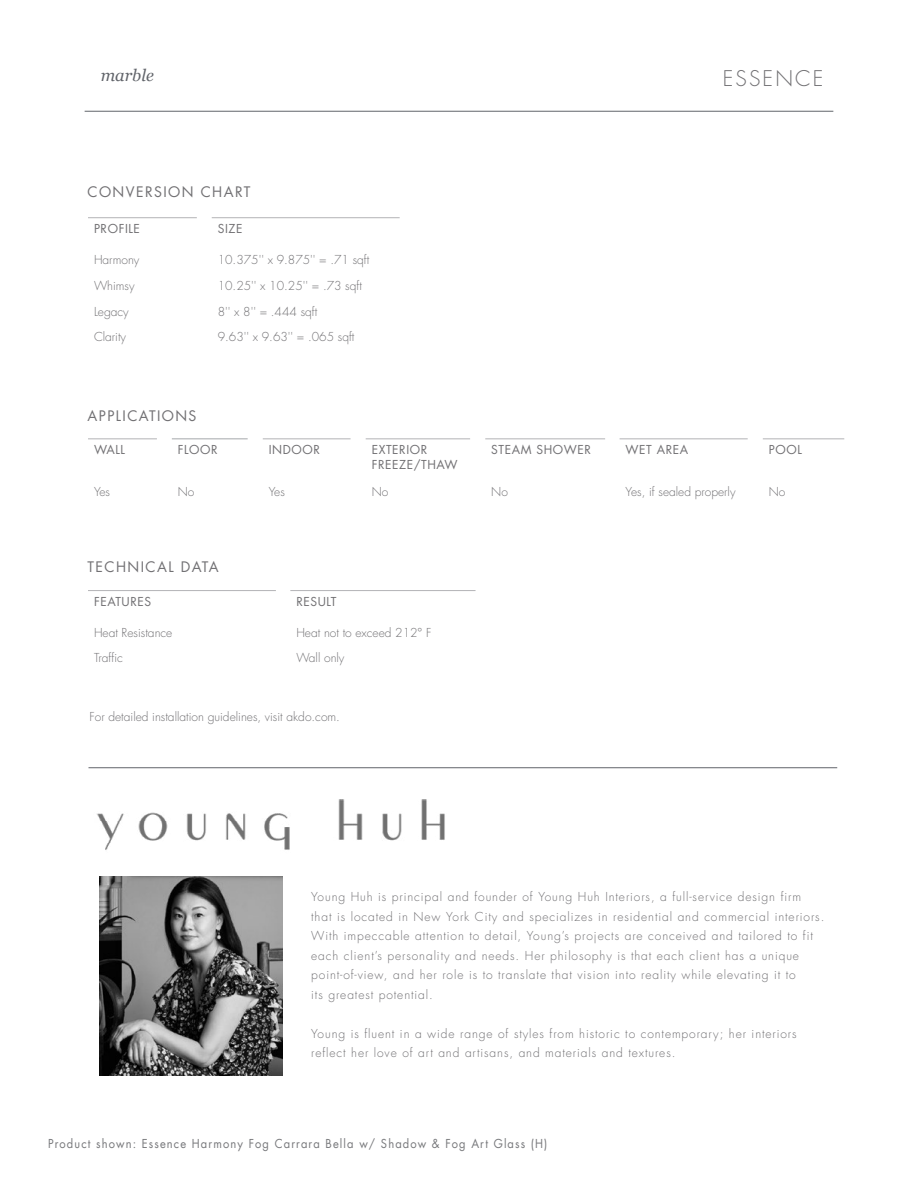
<style>
.page{position:relative;width:918px;height:1188px;background:#fff}
.page>*{position:absolute;margin:0;border:0;box-sizing:border-box;transform-origin:0 0}
.t1{font:300 21px "Futura LT";letter-spacing:.1em;color:#717073}
.t2{font:italic 16.5px "Georgia";color:#61646a}
.t3{font:14.1px "Futura LT";letter-spacing:.1em;color:#717073}
.t4{font:300 12px/19.5px "Futura LT";letter-spacing:.075em;color:#717073}
.t5{font:300 12px "Futura LT";color:#717073}
.t6{font:12px/14.4px "Futura LT";letter-spacing:.05em;color:#717073}
.t7{font:12px "Futura LT";letter-spacing:.1em;color:#77787b;scale:.93 1}
</style>
<div class="page">
<hr style="left:85px;top:111px;width:748px;height:1px;background:#61646a">
<hr style="left:88px;top:217px;width:109px;height:1px;background:#b3b3b6">
<hr style="left:212px;top:217px;width:188px;height:1px;background:#b3b3b6">
<hr style="left:88px;top:439px;width:69px;height:1px;background:#b3b3b6">
<hr style="left:263px;top:439px;width:88px;height:1px;background:#b3b3b6">
<hr style="left:366px;top:439px;width:104px;height:1px;background:#b3b3b6">
<hr style="left:485px;top:439px;width:120px;height:1px;background:#b3b3b6">
<hr style="left:620px;top:439px;width:128px;height:1px;background:#b3b3b6">
<hr style="left:763px;top:439px;width:81px;height:1px;background:#b3b3b6">
<hr style="left:172px;top:439px;width:76px;height:1px;background:#a5a7aa">
<hr style="left:88px;top:590px;width:188px;height:1px;background:#b3b3b6">
<hr style="left:290px;top:590px;width:186px;height:1px;background:#b3b3b6">
<hr style="left:88px;top:767px;width:749px;height:1px;background:#61646a">
<img style="left:100px;top:877px;width:182px;height:198px">
<img style="left:97px;top:800px;width:348px;height:50px">
<h2 class="t2" style="left:101px;top:64px;width:55px">marble</h2>
<p class="t3" style="left:88px;top:183px;width:164px">CONVERSION CHART</p>
<p class="t6" style="left:94px;top:222px;width:47px">PROFILE</p>
<p class="t6" style="left:218px;top:222px;width:26px">SIZE</p>
<p class="t5" style="left:94px;top:252px;width:47px">Harmony</p>
<p class="t5" style="left:218px;top:252px;width:153px">10.375'' x 9.875'' = .71 sqft</p>
<p class="t4" style="left:94px;top:276px;width:42px">Whimsy</p>
<p class="t5" style="left:218px;top:278px;width:146px">10.25'' x 10.25'' = .73 sqft</p>
<p class="t4" style="left:94px;top:302px;width:36px">Legacy</p>
<p class="t4" style="left:218px;top:302px;width:101px">8'' x 8'' = .444 sqft</p>
<p class="t5" style="left:94px;top:330px;width:34px">Clarity</p>
<p class="t5" style="left:218px;top:330px;width:138px">9.63'' x 9.63'' = .065 sqft</p>
<p class="t3" style="left:88px;top:406px;width:111px">APPLICATIONS</p>
<h1 class="t1" style="left:723px;top:65px;width:102px">ESSENCE</h1>
<p class="t6" style="left:94px;top:443px;width:33px">WALL</p>
<p class="t6" style="left:178px;top:443px;width:41px">FLOOR</p>
<p class="t6" style="left:269px;top:443px;width:53px">INDOOR</p>
<p class="t6" style="left:372px;top:443px;width:87px">EXTERIOR<br>FREEZE/THAW</p>
<p class="t6" style="left:491px;top:443px;width:101px">STEAM SHOWER</p>
<p class="t6" style="left:626px;top:443px;width:64px">WET AREA</p>
<p class="t6" style="left:769px;top:443px;width:35px">POOL</p>
<p class="t4" style="left:94px;top:483px;width:18px">Yes</p>
<p class="t4" style="left:178px;top:483px;width:18px">No</p>
<p class="t4" style="left:269px;top:483px;width:18px">Yes</p>
<p class="t4" style="left:372px;top:483px;width:18px">No</p>
<p class="t4" style="left:491px;top:483px;width:18px">No</p>
<p class="t5" style="left:626px;top:485px;width:111px">Yes, if sealed properly</p>
<p class="t4" style="left:769px;top:483px;width:18px">No</p>
<p class="t3" style="left:88px;top:558px;width:133px">TECHNICAL DATA</p>
<p class="t6" style="left:94px;top:595px;width:59px">FEATURES</p>
<p class="t6" style="left:296px;top:595px;width:42px">RESULT</p>
<p class="t5" style="left:94px;top:625px;width:80px">Heat Resistance</p>
<p class="t5" style="left:296px;top:625px;width:137px">Heat not to exceed 212° F</p>
<p class="t4" style="left:94px;top:649px;width:30px">Traffic</p>
<p class="t5" style="left:296px;top:651px;width:50px">Wall only</p>
<p class="t5" style="left:90px;top:709px;width:252px">For detailed installation guidelines, visit akdo.com.</p>
<p class="t4" style="left:311px;top:887px;width:515px">Young Huh is principal and founder of Young Huh Interiors, a full-service design firm that is located in New York City and specializes in residential and commercial interiors.<br>With impeccable attention to detail, Young’s projects are conceived and tailored to fit each client’s personality and needs. Her philosophy is that each client has a unique point-of-view, and her role is to translate that vision into reality while elevating it to<br>its greatest potential.</p>
<p class="t4" style="left:311px;top:1024px;width:487px">Young is fluent in a wide range of styles from historic to contemporary; her interiors reflect her love of art and artisans, and materials and textures.</p>
<p class="t7" style="left:48px;top:1135px;width:539px">Product shown: Essence Harmony Fog Carrara Bella w/ Shadow &amp; Fog Art Glass (H)</p>
</div>
